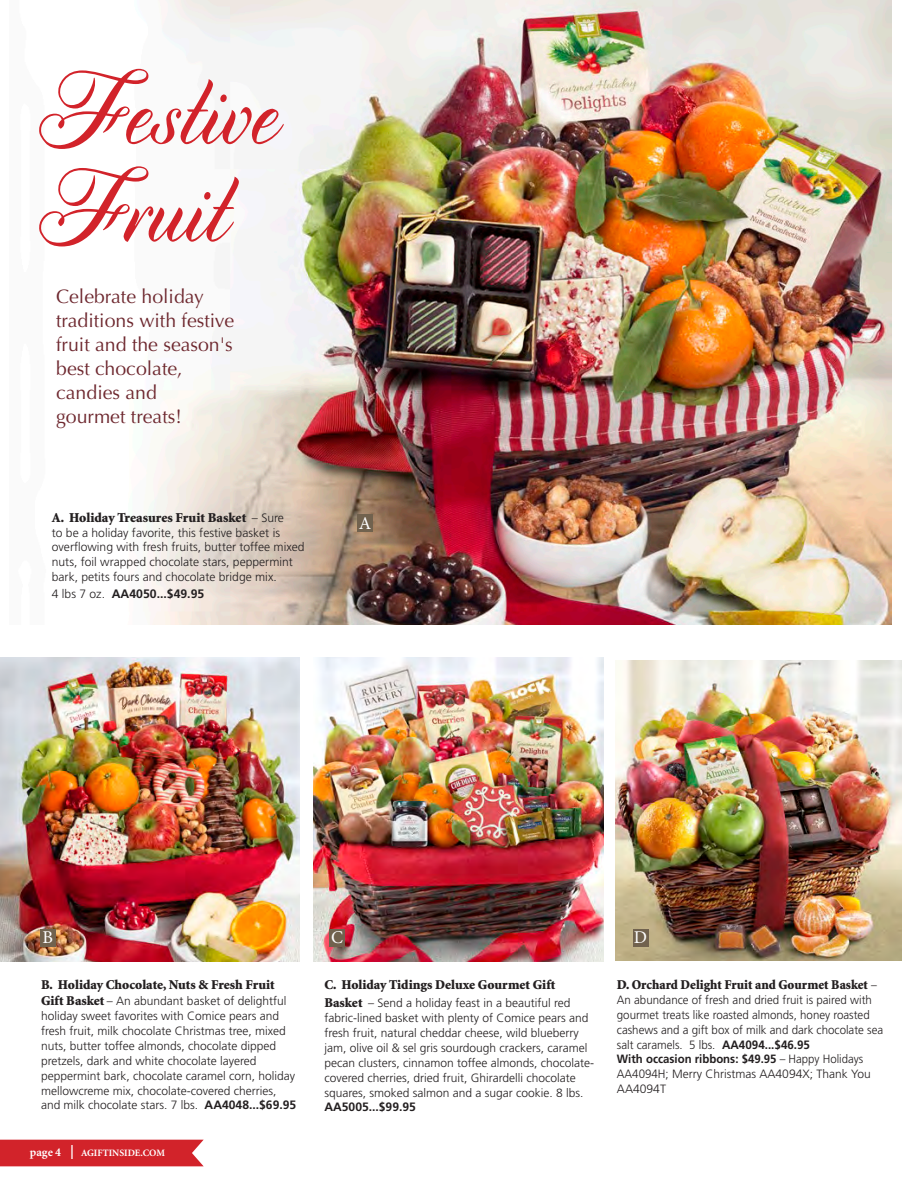
<style>
.page{position:relative;width:918px;height:1188px;background:#fff}
.page>*{position:absolute;margin:0;border:0;box-sizing:border-box;transform-origin:0 0}
.Gold_Head_1{font:italic 126px/97.5px "Cylburn";color:#d2232a;scale:.96 1}
.intro_text_block{font:19.5px/24px "Optima";color:#6e282f}
.Gift_ID{font:18px "Minion Pro";color:#fff}
.t1{font:900 13.65px "Minion";color:#231f20}
.t2{font:900 13.5px "Minion";color:#231f20}
.t3{font:700 12.3px "Frutiger";color:#231f20}
.t4{font:300 12.15px/14.5px "Frutiger";color:#231f20}
.t5{font:700 12.15px "Frutiger";color:#231f20}
.t6{font:300 12px/15px "Frutiger";color:#231f20}
.t7{font:300 12px/14.9px "Frutiger";color:#231f20;scale:.96 1}
.t8{font:700 9.75px "Minion";color:#fff}
.s1{font-family:"Frutiger";font-weight:300;font-size:12.15px}
.s2{font-weight:300;font-size:12.15px}
.s3{font-family:"Minion";font-weight:900;font-size:13.5px}
.s4{font-weight:700;font-size:12.15px}
.s5{font-size:12px}
.s6{font-weight:400;font-size:21px}
.s7{font-family:"Frutiger";font-weight:300;font-size:12px}
.s8{font-weight:700}
.s9{font-size:12.15px}
</style>
<div class="page">
<div style="left:0;top:1140px;width:204px;height:26px;background:#d2232a"></div>
<img style="left:0;top:658px;width:300px;height:303px">
<img style="left:147px;top:0;width:745px;height:625px">
<img style="left:313px;top:658px;width:291px;height:303px">
<img style="left:616px;top:661px;width:285px;height:300px">
<div style="left:357px;top:514px;width:16px;height:18px;background:#71624e"></div>
<div style="left:329px;top:929px;width:16px;height:18px;background:#71624e"></div>
<div style="left:40px;top:929px;width:15px;height:18px;background:#71624e"></div>
<div style="left:633px;top:929px;width:15px;height:18px;background:#71624e"></div>
<p class="Gold_Head_1" style="left:37px;top:69px;width:253px">Festive<br>Fruit</p>
<p class="intro_text_block" style="left:56px;top:285px;width:180px">Celebrate holiday traditions with festive fruit and the season's best chocolate, candies and<br>gourmet treats!</p>
<p class="t1" style="left:52px;top:511px;width:234px">A. Holiday Treasures Fruit Basket <span class="s1">– Sure</span></p>
<p class="t4" style="left:52px;top:525px;width:254px">to be a holiday favorite, this festive basket is overflowing with fresh fruits, butter toffee mixed nuts, foil wrapped chocolate stars, peppermint bark, petits fours and chocolate bridge mix.</p>
<p class="t3" style="left:52px;top:587px;width:154px"><span class="s2">4 lbs 7 oz.</span> AA4050...$49.95</p>
<p class="Gift_ID" style="left:359px;top:511px;width:14px">A</p>
<p class="Gift_ID" style="left:42px;top:926px;width:12px">B</p>
<p class="Gift_ID" style="left:331px;top:926px;width:13px">C</p>
<p class="Gift_ID" style="left:634px;top:926px;width:15px">D</p>
<p class="t2" style="left:41px;top:978px;width:235px">B. Holiday Chocolate, Nuts &amp; Fresh Fruit</p>
<p class="t6" style="left:41px;top:993px;width:257px"><span class="s3">Gift Basket</span> – An abundant basket of delightful holiday sweet favorites with Comice pears and fresh fruit, milk chocolate Christmas tree, mixed nuts, butter toffee almonds, chocolate dipped pretzels, dark and white chocolate layered peppermint bark, chocolate caramel corn, holiday mellowcreme mix, chocolate-covered cherries, and milk chocolate stars. 7 lbs. <span class="s4">AA4048...$69.95</span></p>
<p class="t8" style="left:30px;top:1148px;width:137px"><span class="s5">page 4</span> <span class="s6">|</span> AGIFTINSIDE.COM</p>
<p class="t2" style="left:324px;top:978px;width:233px">C. Holiday Tidings Deluxe Gourmet Gift</p>
<p class="t6" style="left:324px;top:995px;width:271px"><span class="s3">Basket</span> – Send a holiday feast in a beautiful red fabric-lined basket with plenty of Comice pears and fresh fruit, natural cheddar cheese, wild blueberry jam, olive oil &amp; sel gris sourdough crackers, caramel pecan clusters, cinnamon toffee almonds, chocolate&shy;covered cherries, dried fruit, Ghirardelli chocolate squares, smoked salmon and a sugar cookie. 8 lbs.</p>
<p class="t5" style="left:324px;top:1100px;width:93px">AA5005...$99.95</p>
<p class="t2" style="left:617px;top:978px;width:262px">D. Orchard Delight Fruit and Gourmet Basket <span class="s7">–</span></p>
<p class="t7" style="left:617px;top:992px;width:279px">An abundance of fresh and dried fruit is paired with gourmet treats like roasted almonds, honey roasted cashews and a gift box of milk and dark chocolate sea salt caramels. 5 lbs. <span class="s4">AA4094...$46.95<br></span><span class="s8">With occasion ribbons: $49.95</span> – Happy Holidays <span class="s9">AA4094H</span>; Merry Christmas <span class="s9">AA4094</span>X; Thank You</p>
<p class="t4" style="left:617px;top:1082px;width:51px">AA4094<span class="s5">T</span></p>
</div>
